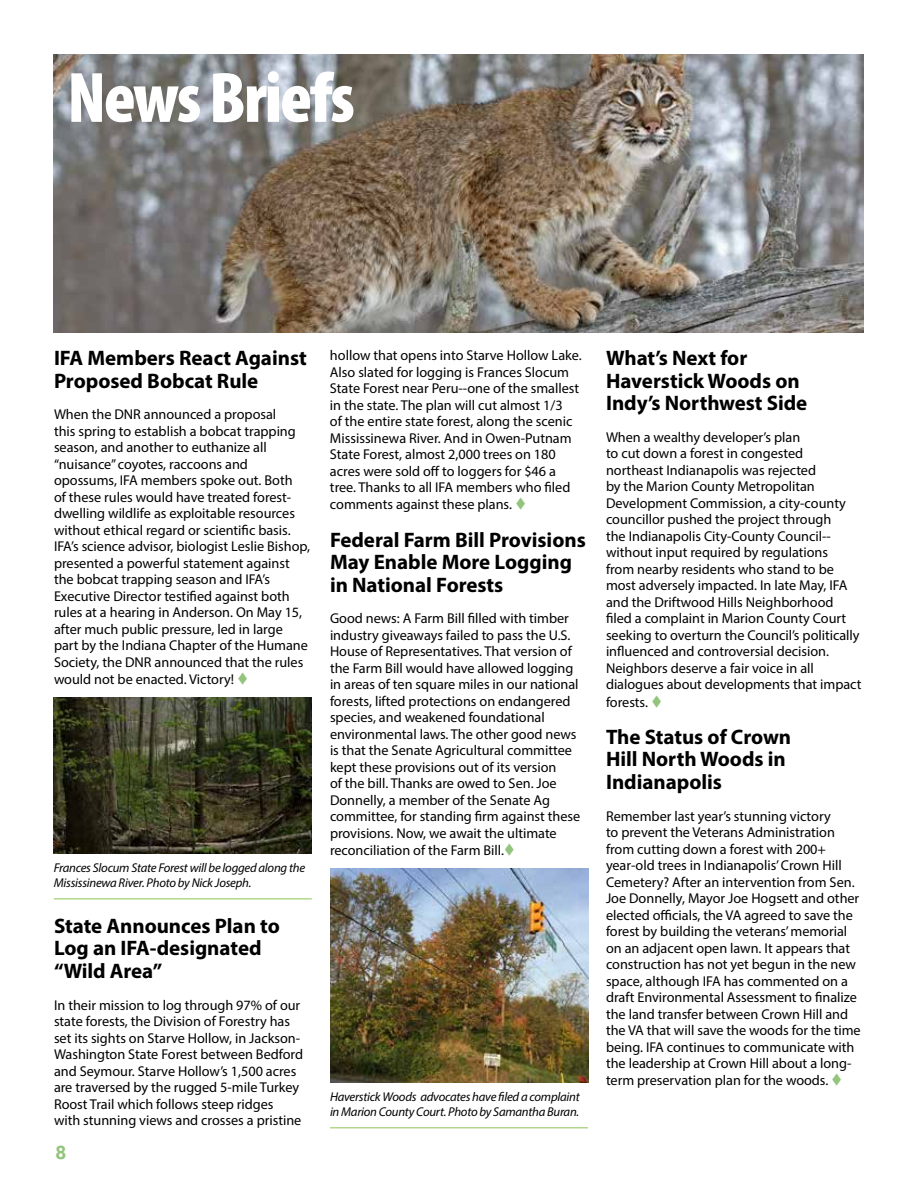
<style>
.page{position:relative;width:918px;height:1188px;background:#fff}
.page>*{position:absolute;margin:0;border:0;box-sizing:border-box;transform-origin:0 0}
.t1{font:900 condensed 72px "Myriad Pro";color:#fff}
.t2{font:700 21px/22.5px "Myriad Pro";color:#000}
.t3{font:700 19.5px "Rockwell";color:#93c47d}
.t4{font:14.25px/16.5px "Myriad Pro";color:#000}
.t5{font:italic 12.75px/15px "Myriad Pro";letter-spacing:-.02em;color:#000}
.s1{color:#93c47d}
</style>
<div class="page">
<img style="left:54px;top:698px;width:258px;height:156px">
<hr style="left:54px;top:898px;width:258px;height:2px;background:#b3d88c">
<img style="left:54px;top:54px;width:810px;height:279px">
<img style="left:330px;top:868px;width:258px;height:214px">
<hr style="left:330px;top:1127px;width:258px;height:1px;background:#b3d88c">
<h1 class="t1" style="left:67px;top:52px;width:289px">News Briefs</h1>
<h2 class="t2" style="left:54px;top:346px;width:254px">IFA Members React Against<br>Proposed Bobcat Rule</h2>
<p class="t4" style="left:54px;top:406px;width:258px">When the DNR announced a proposal<br>this spring to establish a bobcat trapping season, and another to euthanize all “nuisance” coyotes, raccoons and opossums, IFA members spoke out. Both<br>of these rules would have treated forest&shy;dwelling wildlife as exploitable resources without ethical regard or scientific basis.<br>IFA’s science advisor, biologist Leslie Bishop, presented a powerful statement against the bobcat trapping season and IFA’s Executive Director testified against both rules at a hearing in Anderson. On May 15, after much public pressure, led in large part by the Indiana Chapter of the Humane Society, the DNR announced that the rules would not be enacted. Victory! <span class="s1">▼</span></p>
<p class="t5" style="left:54px;top:860px;width:253px">Frances Slocum State Forest will be logged along the<br>Mississinewa River. Photo by Nick Joseph.</p>
<h2 class="t2" style="left:54px;top:914px;width:227px">State Announces Plan to<br>Log an IFA-designated “Wild Area”</h2>
<p class="t4" style="left:54px;top:996px;width:251px">In their mission to log through 97% of our state forests, the Division of Forestry has set its sights on Starve Hollow, in Jackson-Washington State Forest between Bedford and Seymour. Starve Hollow’s 1,500 acres are traversed by the rugged 5-mile Turkey Roost Trail which follows steep ridges with stunning views and crosses a pristine</p>
<h3 class="t3" style="left:56px;top:1141px;width:12px">8</h3>
<p class="t4" style="left:330px;top:347px;width:253px">hollow that opens into Starve Hollow Lake.<br>Also slated for logging is Frances Slocum State Forest near Peru--one of the smallest in the state. The plan will cut almost 1/3<br>of the entire state forest, along the scenic Mississinewa River. And in Owen-Putnam State Forest, almost 2,000 trees on 180 acres were sold off to loggers for $46 a tree. Thanks to all IFA members who filed comments against these plans. <span class="s1">▼</span></p>
<h2 class="t2" style="left:330px;top:528px;width:257px">Federal Farm Bill Provisions<br>May Enable More Logging in National Forests</h2>
<p class="t4" style="left:330px;top:610px;width:252px">Good news: A Farm Bill filled with timber industry giveaways failed to pass the U.S.<br>House of Representatives. That version of the Farm Bill would have allowed logging in areas of ten square miles in our national forests, lifted protections on endangered species, and weakened foundational environmental laws. The other good news is that the Senate Agricultural committee kept these provisions out of its version<br>of the bill. Thanks are owed to Sen. Joe Donnelly, a member of the Senate Ag committee, for standing firm against these provisions. Now, we await the ultimate reconciliation of the Farm Bill.<span class="s1">▼</span></p>
<p class="t5" style="left:330px;top:1089px;width:251px">Haverstick Woods advocates have filed a complaint in Marion County Court. Photo by Samantha Buran.</p>
<h2 class="t2" style="left:606px;top:346px;width:203px">What’s Next for<br>Haverstick Woods on<br>Indy’s Northwest Side</h2>
<p class="t4" style="left:606px;top:429px;width:257px">When a wealthy developer’s plan<br>to cut down a forest in congested northeast Indianapolis was rejected<br>by the Marion County Metropolitan Development Commission, a city-county councillor pushed the project through<br>the Indianapolis City-County Council-- without input required by regulations<br>from nearby residents who stand to be most adversely impacted. In late May, IFA and the Driftwood Hills Neighborhood filed a complaint in Marion County Court seeking to overturn the Council’s politically influenced and controversial decision.<br>Neighbors deserve a fair voice in all dialogues about developments that impact forests. <span class="s1">▼</span></p>
<h2 class="t2" style="left:606px;top:725px;width:187px">The Status of Crown<br>Hill North Woods in<br>Indianapolis</h2>
<p class="t4" style="left:606px;top:807px;width:256px">Remember last year’s stunning victory<br>to prevent the Veterans Administration from cutting down a forest with 200+ year-old trees in Indianapolis’ Crown Hill Cemetery? After an intervention from Sen.<br>Joe Donnelly, Mayor Joe Hogsett and other elected officials, the VA agreed to save the forest by building the veterans’ memorial on an adjacent open lawn. It appears that construction has not yet begun in the new space, although IFA has commented on a draft Environmental Assessment to finalize the land transfer between Crown Hill and the VA that will save the woods for the time being. IFA continues to communicate with the leadership at Crown Hill about a long&shy;term preservation plan for the woods. <span class="s1">▼</span></p>
</div>
